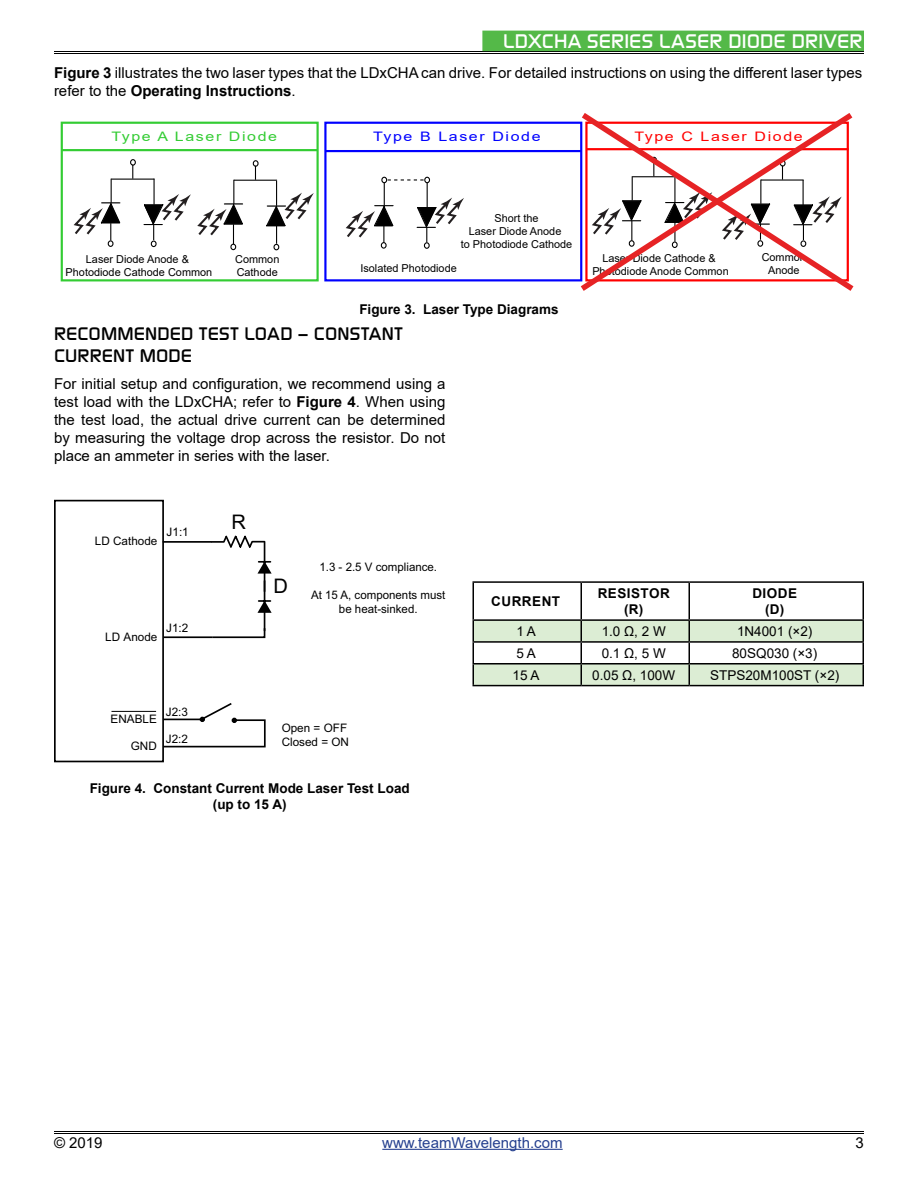
<style>
.page{position:relative;width:918px;height:1188px;background:#fff}
.page>*{position:absolute;margin:0;border:0;box-sizing:border-box;transform-origin:0 0}
.t1{font:20.1px "Arial";color:#010101}
.t2{font:19.5px "Modaerne";letter-spacing:.005em;color:#fff;scale:1.1 1}
.t3{font:18px/21.6px "Modaerne";letter-spacing:.005em;color:#000;scale:1.1 1}
.t4{font:15px/18px "Arial";color:#000;text-align:justify}
.t5{font:15px "Arial";color:#25408f}
.t6{font:700 13.5px/16.2px "Arial";color:#000;text-align:center}
.t7{font:13.5px "Arial";color:#000}
.t8{font:700 13.5px/16.2px "Arial";letter-spacing:.035em;color:#000;text-align:center}
.t9{font:13.05px "Arial";letter-spacing:.1em;color:#3c3;scale:1.22 1}
.t10{font:13.05px "Arial";letter-spacing:.1em;color:#00f;scale:1.22 1}
.t11{font:13.05px "Arial";letter-spacing:.1em;color:#f00;scale:1.22 1}
.t12{font:11.7px/14.1px "Arial";color:#000}
.t13{font:11.7px/14.1px "Arial";color:#010101;text-align:center}
.t14{font:10.95px/13px "Arial";color:#000;text-align:center}
.s1{font-weight:700}
</style>
<div class="page">
<hr style="left:382px;top:1149px;width:181px;height:1px;background:#25408f">
<hr style="left:54px;top:51px;width:810px;height:1px;background:#000">
<hr style="left:54px;top:53px;width:810px;height:1px;background:#000">
<div style="left:483px;top:31px;width:380px;height:19px;background:#54b948"></div>
<div style="left:482px;top:31px;width:382px;height:20px;border:2px solid #54b948"></div>
<hr style="left:54px;top:1131px;width:810px;height:1px;background:#000">
<hr style="left:54px;top:1133px;width:810px;height:1px;background:#000">
<svg style="left:258px;top:600px;width:14px;height:13px"></svg>
<hr style="left:264px;top:581px;width:1px;height:50px;background:#010101">
<svg style="left:258px;top:561px;width:14px;height:13px"></svg>
<hr style="left:264px;top:542px;width:1px;height:49px;background:#010101">
<svg style="left:212px;top:535px;width:52px;height:14px"></svg>
<hr style="left:163px;top:541px;width:49px;height:2px;background:#000">
<div style="left:54px;top:500px;width:110px;height:262px;border:2px solid #000"></div>
<hr style="left:111px;top:711px;width:45px;height:1px;background:#000">
<svg style="left:162px;top:627px;width:104px;height:121px"></svg>
<svg style="left:474px;top:621px;width:388px;height:64px"></svg>
<hr style="left:472px;top:581px;width:109px;height:2px;background:#000">
<hr style="left:472px;top:583px;width:2px;height:36px;background:#000">
<hr style="left:581px;top:581px;width:108px;height:2px;background:#000">
<hr style="left:580px;top:583px;width:2px;height:36px;background:#000">
<hr style="left:689px;top:581px;width:175px;height:2px;background:#000">
<hr style="left:688px;top:583px;width:2px;height:36px;background:#000">
<hr style="left:862px;top:583px;width:2px;height:36px;background:#000">
<hr style="left:472px;top:619px;width:109px;height:2px;background:#000">
<hr style="left:472px;top:621px;width:2px;height:20px;background:#000">
<hr style="left:581px;top:619px;width:108px;height:2px;background:#000">
<hr style="left:580px;top:621px;width:2px;height:20px;background:#000">
<hr style="left:689px;top:619px;width:175px;height:2px;background:#000">
<hr style="left:688px;top:621px;width:2px;height:20px;background:#000">
<hr style="left:862px;top:621px;width:2px;height:20px;background:#000">
<hr style="left:472px;top:641px;width:109px;height:2px;background:#000">
<hr style="left:472px;top:643px;width:2px;height:20px;background:#000">
<hr style="left:581px;top:641px;width:108px;height:2px;background:#000">
<hr style="left:580px;top:643px;width:2px;height:20px;background:#000">
<hr style="left:689px;top:641px;width:175px;height:2px;background:#000">
<hr style="left:688px;top:643px;width:2px;height:20px;background:#000">
<hr style="left:862px;top:643px;width:2px;height:20px;background:#000">
<hr style="left:472px;top:663px;width:109px;height:2px;background:#000">
<hr style="left:472px;top:665px;width:2px;height:20px;background:#000">
<hr style="left:581px;top:663px;width:108px;height:2px;background:#000">
<hr style="left:580px;top:665px;width:2px;height:20px;background:#000">
<hr style="left:689px;top:663px;width:175px;height:2px;background:#000">
<hr style="left:688px;top:665px;width:2px;height:20px;background:#000">
<hr style="left:862px;top:665px;width:2px;height:20px;background:#000">
<hr style="left:472px;top:685px;width:109px;height:1px;background:#000">
<hr style="left:581px;top:685px;width:108px;height:1px;background:#000">
<hr style="left:689px;top:685px;width:175px;height:1px;background:#000">
<div style="left:61px;top:122px;width:258px;height:159px;border:2px solid #3c3"></div>
<div style="left:324px;top:122px;width:258px;height:159px;border:2px solid #00f"></div>
<hr style="left:62px;top:149px;width:256px;height:2px;background:#3c3">
<hr style="left:325px;top:150px;width:256px;height:2px;background:#00f">
<div style="left:381px;top:242px;width:6px;height:7px;border:1px solid #000;border-radius:50%"></div>
<div style="left:424px;top:242px;width:6px;height:7px;border:1px solid #000;border-radius:50%"></div>
<hr style="left:111px;top:179px;width:43px;height:1px;background:#000">
<div style="left:108px;top:240px;width:6px;height:7px;border:1px solid #000;border-radius:50%"></div>
<div style="left:130px;top:159px;width:6px;height:7px;border:1px solid #000;border-radius:50%"></div>
<svg style="left:132px;top:165px;width:1px;height:14px"></svg>
<hr style="left:234px;top:180px;width:43px;height:1px;background:#000">
<div style="left:253px;top:160px;width:6px;height:7px;border:1px solid #000;border-radius:50%"></div>
<svg style="left:255px;top:166px;width:1px;height:14px"></svg>
<svg style="left:73px;top:179px;width:48px;height:61px"></svg>
<svg style="left:266px;top:181px;width:48px;height:69px"></svg>
<svg style="left:143px;top:179px;width:101px;height:71px"></svg>
<svg style="left:346px;top:177px;width:118px;height:66px"></svg>
<svg style="left:575px;top:113px;width:279px;height:178px"></svg>
<h2 class="t2" style="left:503px;top:31px;width:328px">LDXCHA SERIES LASER DIODE DRIVER</h2>
<p class="t4" style="left:54px;top:64px;width:810px"><span class="s1">Figure 3</span> illustrates the two laser types that the LDxCHA can drive. For detailed instructions on using the different laser types refer to the <span class="s1">Operating Instructions</span>.</p>
<p class="t9" style="left:111px;top:127px;width:137px">Type A Laser Diode</p>
<p class="t10" style="left:373px;top:127px;width:139px">Type B Laser Diode</p>
<p class="t11" style="left:634px;top:127px;width:140px">Type C Laser Diode</p>
<p class="t14" style="left:461px;top:211px;width:113px">Short the<br>Laser Diode Anode<br>to Photodiode Cathode</p>
<p class="t14" style="left:235px;top:252px;width:46px;text-align:left">Common<br>Cathode</p>
<p class="t14" style="left:66px;top:253px;width:148px">Laser Diode Anode &amp;<br>Photodiode Cathode Common</p>
<p class="t14" style="left:360px;top:262px;width:98px">Isolated Photodiode</p>
<p class="t6" style="left:359px;top:301px;width:201px">Figure 3. Laser Type Diagrams</p>
<p class="t3" style="left:54px;top:323px;width:318px">RECOMMENDED TEST LOAD – CONSTANT<br>CURRENT MODE</p>
<p class="t4" style="left:54px;top:374px;width:393px">For initial setup and configuration, we recommend using a test load with the LDxCHA; refer to <span class="s1">Figure 4</span>. When using the test load, the actual drive current can be determined by measuring the voltage drop across the resistor. Do not place an ammeter in series with the laser.</p>
<p class="t12" style="left:95px;top:534px;width:64px">LD Cathode</p>
<p class="t12" style="left:167px;top:525px;width:24px">J1:1</p>
<h1 class="t1" style="left:232px;top:508px;width:16px">R</h1>
<p class="t14" style="left:592px;top:252px;width:138px">Laser Diode Cathode &amp;<br>Photodiode Anode Common</p>
<p class="t14" style="left:762px;top:251px;width:46px">Common<br>Anode</p>
<p class="t12" style="left:105px;top:630px;width:54px">LD Anode</p>
<p class="t12" style="left:166px;top:621px;width:24px">J1:2</p>
<h1 class="t1" style="left:274px;top:572px;width:16px">D</h1>
<p class="t13" style="left:319px;top:560px;width:119px">1.3 - 2.5 V compliance.</p>
<p class="t13" style="left:311px;top:588px;width:136px">At 15 A, components must be heat-sinked.</p>
<p class="t12" style="left:166px;top:704px;width:24px">J2:3</p>
<p class="t12" style="left:111px;top:712px;width:48px">ENABLE</p>
<p class="t12" style="left:131px;top:738px;width:28px">GND</p>
<p class="t12" style="left:282px;top:721px;width:69px">Open = OFF<br>Closed = ON</p>
<p class="t6" style="left:90px;top:780px;width:322px">Figure 4. Constant Current Mode Laser Test Load (up to 15 A)</p>
<p class="t12" style="left:166px;top:732px;width:24px">J2:2</p>
<p class="t8" style="left:491px;top:593px;width:70px">CURRENT</p>
<p class="t8" style="left:598px;top:585px;width:74px">RESISTOR (R)</p>
<p class="t6" style="left:752px;top:585px;width:46px">DIODE (D)</p>
<p class="t7" style="left:516px;top:622px;width:21px">1 A</p>
<p class="t7" style="left:602px;top:622px;width:66px">1.0 Ω, 2 W</p>
<p class="t7" style="left:737px;top:622px;width:77px">1N4001 (×2)</p>
<p class="t7" style="left:516px;top:644px;width:21px">5 A</p>
<p class="t7" style="left:602px;top:644px;width:66px">0.1 Ω, 5 W</p>
<p class="t7" style="left:732px;top:644px;width:87px">80SQ030 (×3)</p>
<p class="t7" style="left:513px;top:666px;width:29px">15 A</p>
<p class="t7" style="left:592px;top:666px;width:84px">0.05 Ω, 100W</p>
<p class="t7" style="left:710px;top:666px;width:131px">STPS20M100ST (×2)</p>
<p class="t4" style="left:54px;top:1133px;width:50px">© 2019</p>
<p class="t5" style="left:382px;top:1132px;width:182px">www.teamWavelength.com</p>
<p class="t4" style="left:856px;top:1133px;width:10px">3</p>
</div>
